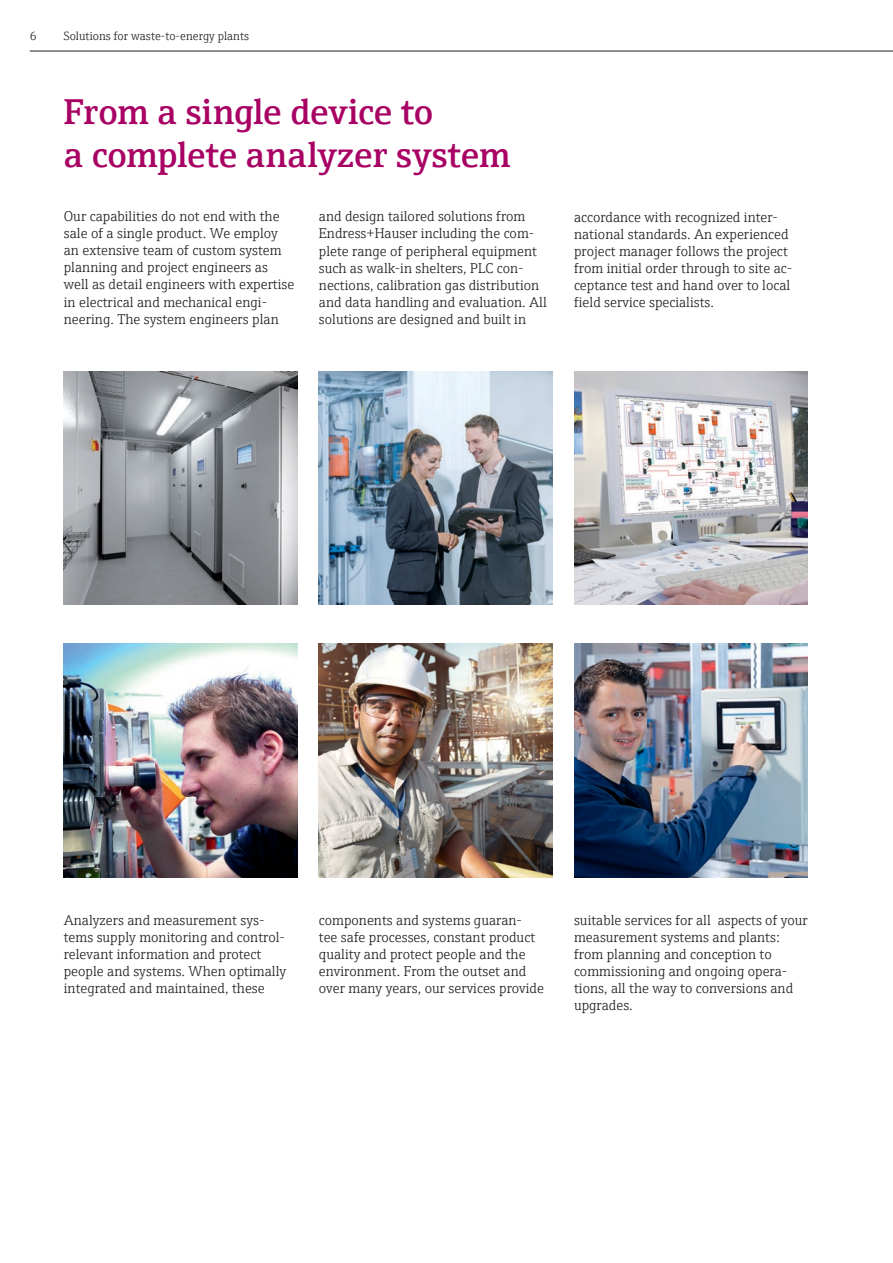
<style>
.page{position:relative;width:893px;height:1263px;background:#fff}
.page>*{position:absolute;margin:0;border:0;box-sizing:border-box;transform-origin:0 0}
.t1{font:600 36px/43.2px "E+H Serif";color:#a80063}
.t2{font:300 14.25px/17px "E+H Serif";color:#231f20}
.t3{font:300 12px "E+H Serif";color:#231f20}
</style>
<div class="page">
<hr style="left:30px;top:51px;width:863px;height:1px;background:#231f20">
<img style="left:64px;top:643px;width:234px;height:234px">
<img style="left:319px;top:371px;width:234px;height:234px">
<img style="left:574px;top:371px;width:234px;height:234px">
<img style="left:574px;top:643px;width:234px;height:234px">
<img style="left:64px;top:371px;width:234px;height:234px">
<img style="left:319px;top:643px;width:234px;height:234px">
<p class="t3" style="left:30px;top:27px;width:8px">6</p>
<p class="t3" style="left:64px;top:27px;width:187px">Solutions for waste-to-energy plants</p>
<h1 class="t1" style="left:64px;top:87px;width:449px">From a single device to<br>a complete analyzer system</h1>
<p class="t2" style="left:64px;top:207px;width:232px">Our capabilities do not end with the sale of a single product. We employ an extensive team of custom system planning and project engineers as well as detail engineers with expertise in electrical and mechanical engi&shy;neering. The system engineers plan</p>
<p class="t2" style="left:319px;top:207px;width:229px">and design tailored solutions from Endress+Hauser including the com&shy;plete range of peripheral equipment such as walk-in shelters, PLC con&shy;nections, calibration gas distribution and data handling and evaluation. All solutions are designed and built in</p>
<p class="t2" style="left:574px;top:207px;width:220px">accordance with recognized inter&shy;national standards. An experienced project manager follows the project from initial order through to site ac&shy;ceptance test and hand over to local field service specialists.</p>
<p class="t2" style="left:64px;top:911px;width:224px">Analyzers and measurement sys&shy;tems supply monitoring and control&shy;relevant information and protect people and systems. When optimally integrated and maintained, these</p>
<p class="t2" style="left:319px;top:911px;width:227px">components and systems guaran&shy;tee safe processes, constant product quality and protect people and the environment. From the outset and over many years, our services provide</p>
<p class="t2" style="left:574px;top:911px;width:235px">suitable services for all aspects of your measurement systems and plants: from planning and conception to commissioning and ongoing opera&shy;tions, all the way to conversions and upgrades.</p>
</div>
